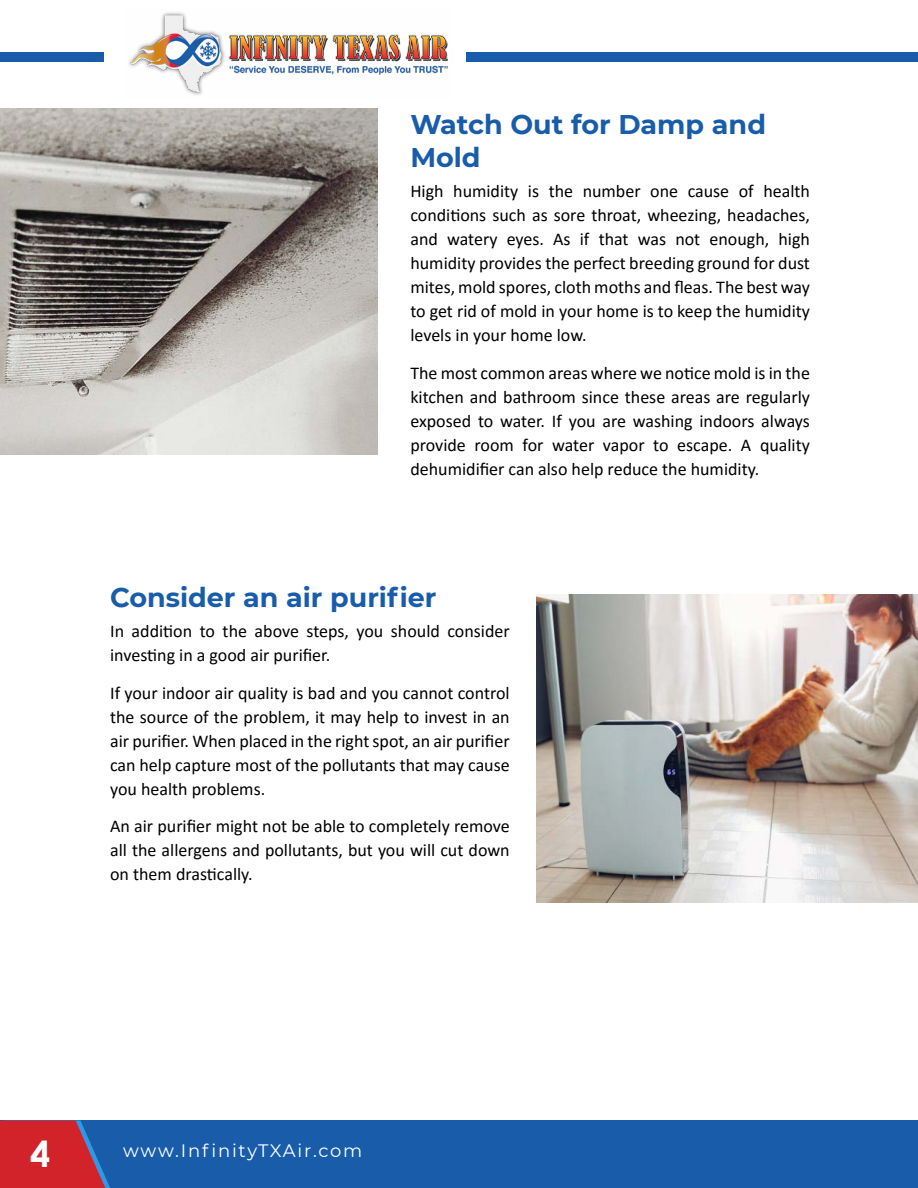
<style>
.page{position:relative;width:918px;height:1188px;background:#fff}
.page>*{position:absolute;margin:0;border:0;box-sizing:border-box;transform-origin:0 0}
.t1{font:700 36px "Century Gothic";color:#fff}
.t2{font:700 27px/32.4px "Montserrat";color:#195daa}
.t3{font:18px/24px "Calibri";color:#000;text-align:justify}
.t4{font:18px "Montserrat";letter-spacing:.1em;color:#fff}
</style>
<div class="page">
<div style="left:0;top:52px;width:918px;height:10px;background:#195daa"></div>
<div style="left:0;top:1120px;width:918px;height:68px;background:#195daa"></div>
<svg style="left:0;top:1120px;width:110px;height:68px;background:#b13044"></svg>
<div style="left:105px;top:8px;width:361px;height:92px;background:#fff"></div>
<img style="left:128px;top:12px;width:320px;height:83px">
<img style="left:0;top:108px;width:378px;height:346px">
<img style="left:536px;top:594px;width:382px;height:309px">
<h2 class="t2" style="left:410px;top:107px;width:357px">Watch Out for Damp and<br>Mold</h2>
<p class="t3" style="left:410px;top:179px;width:401px">High humidity is the number one cause of health conditions such as sore throat, wheezing, headaches, and watery eyes. As if that was not enough, high humidity provides the perfect breeding ground for dust mites, mold spores, cloth moths and fleas. The best way to get rid of mold in your home is to keep the humidity levels in your home low.</p>
<p class="t3" style="left:410px;top:360px;width:401px">The most common areas where we notice mold is in the kitchen and bathroom since these areas are regularly exposed to water. If you are washing indoors always provide room for water vapor to escape. A quality dehumidifier can also help reduce the humidity.</p>
<h2 class="t2" style="left:110px;top:580px;width:328px">Consider an air purifier</h2>
<p class="t3" style="left:110px;top:619px;width:401px">In addition to the above steps, you should consider investing in a good air purifier.</p>
<p class="t3" style="left:110px;top:680px;width:401px">If your indoor air quality is bad and you cannot control the source of the problem, it may help to invest in an air purifier. When placed in the right spot, an air purifier can help capture most of the pollutants that may cause you health problems.</p>
<p class="t3" style="left:110px;top:814px;width:401px">An air purifier might not be able to completely remove all the allergens and pollutants, but you will cut down on them drastically.</p>
<h1 class="t1" style="left:30px;top:1127px;width:22px">4</h1>
<p class="t4" style="left:123px;top:1139px;width:241px">www.InfinityTXAir.com</p>
</div>
